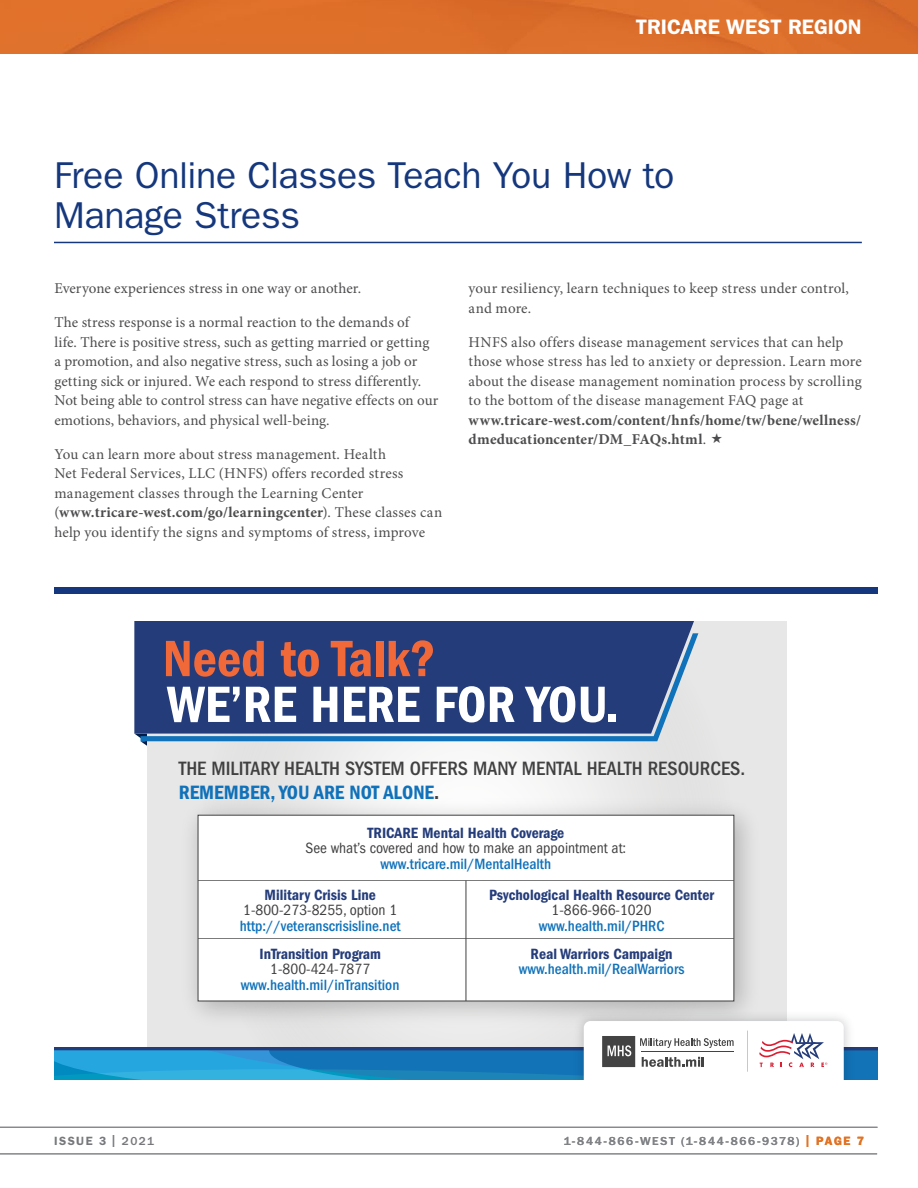
<style>
.page{position:relative;width:918px;height:1188px;background:#fff}
.page>*{position:absolute;margin:0;border:0;box-sizing:border-box;transform-origin:0 0}
.t1{font:52.8px "ITC Franklin Gothic Std Dm Cd";color:#fff}
.t2{font:52.8px "ITC Franklin Gothic Std Dm Cd";color:#f16839}
.H1_-_Dark_Blue_Under{font:37.5px/40.5px "ITC Franklin Gothic Std";letter-spacing:-.01em;color:#14377d}
.t3{font:600 21px "ITC Franklin Gothic Std";color:#fff}
.t4{font:500 condensed 19.95px "ITC Franklin Gothic Std";color:#414142}
.t5{font:19.95px "ITC Franklin Gothic Std Dm Cd";color:#1072ba}
.t6{font:500 condensed 15.45px "ITC Franklin Gothic Std";color:#1072ba}
.t7{font:15.45px "ITC Franklin Gothic Std Dm Cd";color:#243c7a}
.t8{font:condensed 15.45px "ITC Franklin Gothic Std";color:#414142}
.t9{font:15px/19.5px "Minion Pro";letter-spacing:.01em;color:#4d4d4f}
.t10{font:500 12px "ITC Franklin Gothic Std";letter-spacing:.135em;color:#808285}
.t11{font:600 12px "ITC Franklin Gothic Std";letter-spacing:.12em;color:#77787b}
.s1{font-weight:700}
.s2{color:#414142}
.s3{font-weight:500}
.s4{font-weight:600;color:#e17325}
</style>
<div class="page">
<div style="left:0;top:0;width:918px;height:54px;background:#dd702b"></div>
<hr style="left:54px;top:242px;width:808px;height:1px;background:#14377d">
<div style="left:54px;top:588px;width:824px;height:6px;background:#14377d"></div>
<hr style="left:0;top:1154px;width:877px;height:1px;background:#808285">
<hr style="left:0;top:1127px;width:878px;height:1px;background:#808285">
<svg style="left:147px;top:621px;width:639px;height:400px"></svg>
<img style="left:172px;top:789px;width:598px;height:232px">
<div style="left:198px;top:815px;width:536px;height:186px;background:#fff"></div>
<div style="left:198px;top:815px;width:536px;height:186px;border:1px solid #414142"></div>
<hr style="left:198px;top:938px;width:536px;height:1px;background:#414142">
<hr style="left:198px;top:880px;width:536px;height:1px;background:#414142">
<hr style="left:466px;top:881px;width:1px;height:120px;background:#414142">
<svg style="left:147px;top:633px;width:551px;height:108px;background:#68a2cd"></svg>
<div style="left:134px;top:621px;width:560px;height:113px;background:#243c7a"></div>
<img style="left:569px;top:1006px;width:276px;height:15px">
<svg style="left:54px;top:1021px;width:824px;height:59px"></svg>
<svg style="left:135px;top:734px;width:12px;height:12px"></svg>
<h3 class="t3" style="left:636px;top:15px;width:227px">TRICARE WEST REGION</h3>
<p class="H1_-_Dark_Blue_Under" style="left:54px;top:155px;width:622px">Free Online Classes Teach You How to<br>Manage Stress</p>
<p class="t9" style="left:54px;top:279px;width:308px">Everyone experiences stress in one way or another.</p>
<p class="t9" style="left:54px;top:313px;width:386px">The stress response is a normal reaction to the demands of<br>life. There is positive stress, such as getting married or getting a promotion, and also negative stress, such as losing a job or getting sick or injured. We each respond to stress differently.<br>Not being able to control stress can have negative effects on our emotions, behaviors, and physical well-being.</p>
<p class="t9" style="left:54px;top:444px;width:389px">You can learn more about stress management. Health<br>Net Federal Services, LLC (HNFS) offers recorded stress management classes through the Learning Center (<span class="s1">www.tricare-west.com/go/learningcenter</span>). These classes can help you identify the signs and symptoms of stress, improve</p>
<p class="t9" style="left:469px;top:279px;width:382px">your resiliency, learn techniques to keep stress under control, and more.</p>
<p class="t9" style="left:469px;top:332px;width:395px">HNFS also offers disease management services that can help those whose stress has led to anxiety or depression. Learn more about the disease management nomination process by scrolling to the bottom of the disease management FAQ page at <span class="s1">www.tricare-west.com/content/hnfs/home/tw/bene/wellness/ dmeducationcenter/DM_FAQs.html</span>.</p>
<h1 class="t2" style="left:163px;top:628px;width:274px">Need to Talk?</h1>
<h1 class="t1" style="left:167px;top:674px;width:453px">WE’RE HERE FOR YOU.</h1>
<h3 class="t4" style="left:179px;top:757px;width:568px">THE MILITARY HEALTH SYSTEM OFFERS MANY MENTAL HEALTH RESOURCES.</h3>
<h3 class="t5" style="left:179px;top:781px;width:262px">REMEMBER, YOU ARE NOT ALONE<span class="s2">.</span></h3>
<p class="t11" style="left:54px;top:1134px;width:102px">ISSUE 3 | <span class="s3">2021</span></p>
<p class="t7" style="left:368px;top:824px;width:198px">TRICARE Mental Health Coverage</p>
<p class="t8" style="left:306px;top:839px;width:322px">See what’s covered and how to make an appointment at:</p>
<p class="t6" style="left:381px;top:855px;width:172px">www.tricare.mil/MentalHealth</p>
<p class="t7" style="left:265px;top:886px;width:113px">Military Crisis Line</p>
<p class="t8" style="left:243px;top:901px;width:156px">1-800-273-8255, option 1</p>
<p class="t6" style="left:240px;top:917px;width:162px">http://veteranscrisisline.net</p>
<p class="t7" style="left:260px;top:945px;width:123px">InTransition Program</p>
<p class="t8" style="left:270px;top:960px;width:101px">1-800-424-7877</p>
<p class="t6" style="left:241px;top:976px;width:160px">www.health.mil/inTransition</p>
<p class="t7" style="left:489px;top:886px;width:227px">Psychological Health Resource Center</p>
<p class="t8" style="left:552px;top:901px;width:101px">1-866-966-1020</p>
<p class="t6" style="left:539px;top:917px;width:127px">www.health.mil/PHRC</p>
<p class="t7" style="left:531px;top:945px;width:143px">Real Warriors Campaign</p>
<p class="t6" style="left:519px;top:960px;width:167px">www.health.mil/RealWarriors</p>
<p class="t10" style="left:564px;top:1134px;width:302px">1-844-866-WEST (1-844-866-9378) <span class="s4">| PAGE 7</span></p>
</div>
